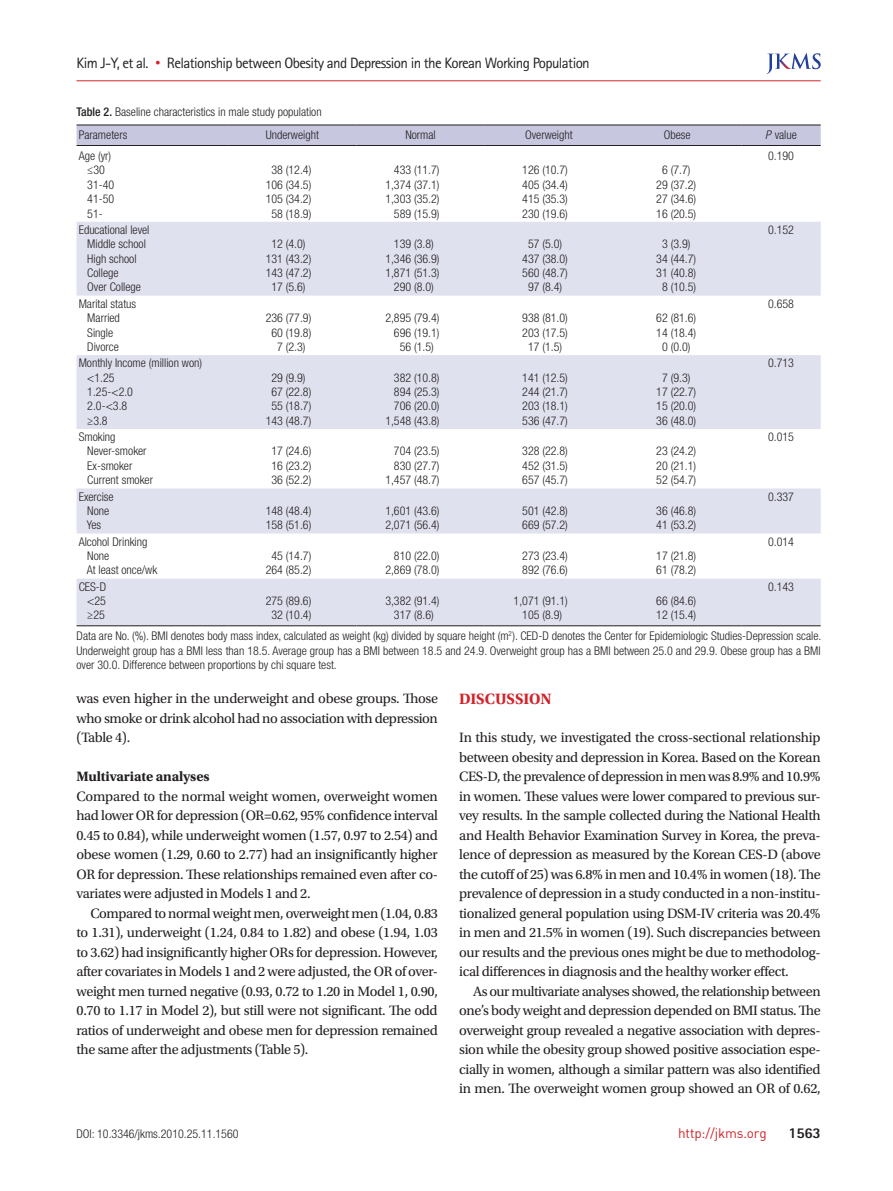
<style>
.page{position:relative;width:893px;height:1191px;background:#fff}
.page>*{position:absolute;margin:0;border:0;box-sizing:border-box;transform-origin:0 0}
.t1{font:700 15.75px "Utopia Std";letter-spacing:-.01em;color:#d1232a}
.t2{font:15px "Rotis Sans Serif Std";letter-spacing:-.04em;color:#231f20}
.t3{font:800 15px "Rotis Sans Serif Std";color:#231f20}
.t4{font:14.25px/19.5px "Utopia Std";letter-spacing:-.025em;color:#231f20;text-align:justify}
.t5{font:700 14.25px "Utopia Std";letter-spacing:-.01em;color:#231f20}
.t6{font:13.5px "Dinreg";letter-spacing:-.01em;color:#d1232a}
.t7{font:300 condensed 12px/14.4px "Helvetica Neue LT Std";color:#231f20;text-align:center}
.s1{font-family:"Dotum";color:#d1232a}
.s2{font-weight:500}
.s3{font-style:italic}
</style>
<div class="page">
<hr style="left:77px;top:80px;width:744px;height:1px;background:#d1232a">
<svg style="left:766px;top:53px;width:55px;height:21px"></svg>
<div style="left:77px;top:126px;width:744px;height:19px;background:#c7c7e0"></div>
<svg style="left:77px;top:222px;width:744px;height:403px;fill:#e0e1ee"></svg>
<hr style="left:77px;top:125px;width:151px;height:1px;background:#231f20">
<hr style="left:228px;top:125px;width:128px;height:1px;background:#231f20">
<hr style="left:356px;top:125px;width:129px;height:1px;background:#231f20">
<hr style="left:485px;top:125px;width:128px;height:1px;background:#231f20">
<hr style="left:613px;top:125px;width:128px;height:1px;background:#231f20">
<hr style="left:741px;top:125px;width:80px;height:1px;background:#231f20">
<hr style="left:77px;top:145px;width:151px;height:1px;background:#231f20">
<hr style="left:228px;top:145px;width:128px;height:1px;background:#231f20">
<hr style="left:356px;top:145px;width:129px;height:1px;background:#231f20">
<hr style="left:485px;top:145px;width:128px;height:1px;background:#231f20">
<hr style="left:613px;top:145px;width:128px;height:1px;background:#231f20">
<hr style="left:741px;top:145px;width:80px;height:1px;background:#231f20">
<hr style="left:77px;top:625px;width:151px;height:1px;background:#231f20">
<hr style="left:228px;top:625px;width:128px;height:1px;background:#231f20">
<hr style="left:356px;top:625px;width:129px;height:1px;background:#231f20">
<hr style="left:485px;top:625px;width:128px;height:1px;background:#231f20">
<hr style="left:613px;top:625px;width:128px;height:1px;background:#231f20">
<hr style="left:741px;top:625px;width:80px;height:1px;background:#231f20">
<p class="t2" style="left:77px;top:54px;width:515px">Kim J-Y, et al. <span class="s1">•</span> Relationship between Obesity and Depression in the Korean Working Population</p>
<p class="t7" style="left:77px;top:100px;width:247px;line-height:23px;text-align:left"><span class="s2">Table 2.</span> Baseline characteristics in male study population<br>Parameters</p>
<p class="t7" style="left:266px;top:128px;width:55px">Underweight</p>
<p class="t7" style="left:405px;top:128px;width:32px">Normal</p>
<p class="t7" style="left:525px;top:128px;width:49px">Overweight</p>
<p class="t7" style="left:664px;top:128px;width:28px">Obese</p>
<p class="t7" style="left:765px;top:128px;width:33px"><span class="s3">P</span> value</p>
<p class="t7" style="left:87px;top:148px;width:29px;text-align:left;text-indent:-9px">Age (yr) ≤30<br>31-40<br>41-50<br>51-</p>
<p class="t7" style="left:87px;top:222px;width:64px;text-align:left;text-indent:-9px">Educational level<br>Middle school<br>High school<br>College<br>Over College</p>
<p class="t7" style="left:87px;top:296px;width:50px;text-align:left;text-indent:-9px">Marital status<br>Married<br>Single<br>Divorce</p>
<p class="t7" style="left:87px;top:356px;width:116px;text-align:left;text-indent:-9px">Monthly Income (million won) &lt;1.25<br>1.25-&lt;2.0<br>2.0-&lt;3.8<br>≥3.8</p>
<p class="t7" style="left:87px;top:429px;width:67px;text-align:left;text-indent:-9px">Smoking<br>Never-smoker<br>Ex-smoker<br>Current smoker</p>
<p class="t7" style="left:79px;top:489px;width:37px">Exercise<br>None<br>Yes</p>
<p class="t7" style="left:87px;top:534px;width:72px;text-align:left;text-indent:-8px">Alcohol Drinking<br>None<br>At least once/wk</p>
<p class="t7" style="left:266px;top:163px;width:47px">38 (12.4)<br>106 (34.5)<br>105 (34.2)<br>58 (18.9)</p>
<p class="t7" style="left:385px;top:163px;width:56px;text-align:right">433 (11.7)<br>1,374 (37.1)<br>1,303 (35.2)<br>589 (15.9)</p>
<p class="t7" style="left:522px;top:163px;width:47px;text-align:justify">126 (10.7)<br>405 (34.4)<br>415 (35.3)<br>230 (19.6)</p>
<p class="t7" style="left:656px;top:163px;width:41px">6 (7.7)<br>29 (37.2)<br>27 (34.6)<br>16 (20.5)</p>
<p class="t7" style="left:266px;top:237px;width:47px">12 (4.0)<br>131 (43.2)<br>143 (47.2)<br>17 (5.6)</p>
<p class="t7" style="left:385px;top:237px;width:56px">139 (3.8)<br>1,346 (36.9)<br>1,871 (51.3)<br>290 (8.0)</p>
<p class="t7" style="left:522px;top:237px;width:47px">57 (5.0)<br>437 (38.0)<br>560 (48.7)<br>97 (8.4)</p>
<p class="t7" style="left:656px;top:237px;width:41px">3 (3.9)<br>34 (44.7)<br>31 (40.8)<br>8 (10.5)</p>
<p class="t7" style="left:266px;top:310px;width:47px">236 (77.9)<br>60 (19.8)<br>7 (2.3)</p>
<p class="t7" style="left:385px;top:310px;width:56px">2,895 (79.4)</p>
<p class="t7" style="left:394px;top:325px;width:47px">696 (19.1)</p>
<p class="t7" style="left:400px;top:339px;width:36px">56 (1.5)</p>
<p class="t7" style="left:522px;top:310px;width:47px">938 (81.0)<br>203 (17.5)<br>17 (1.5)</p>
<p class="t7" style="left:656px;top:310px;width:41px">62 (81.6)<br>14 (18.4)<br>0 (0.0)</p>
<p class="t7" style="left:266px;top:370px;width:47px">29 (9.9)<br>67 (22.8)<br>55 (18.7)<br>143 (48.7)</p>
<p class="t7" style="left:385px;top:370px;width:56px;text-align:right">382 (10.8)<br>894 (25.3)<br>706 (20.0)<br>1,548 (43.8)</p>
<p class="t7" style="left:522px;top:370px;width:47px;text-align:justify">141 (12.5)<br>244 (21.7)<br>203 (18.1)<br>536 (47.7)</p>
<p class="t7" style="left:656px;top:370px;width:41px">7 (9.3)<br>17 (22.7)<br>15 (20.0)<br>36 (48.0)</p>
<p class="t7" style="left:271px;top:444px;width:41px;text-align:justify">17 (24.6)<br>16 (23.2)<br>36 (52.2)</p>
<p class="t7" style="left:385px;top:444px;width:56px;text-align:right">704 (23.5)<br>830 (27.7)<br>1,457 (48.7)</p>
<p class="t7" style="left:522px;top:444px;width:47px;text-align:justify">328 (22.8)<br>452 (31.5)<br>657 (45.7)</p>
<p class="t7" style="left:656px;top:444px;width:41px;text-align:justify">23 (24.2)<br>20 (21.1)<br>52 (54.7)</p>
<p class="t7" style="left:266px;top:503px;width:47px;text-align:left">148 (48.4)<br>158 (51.6)</p>
<p class="t7" style="left:385px;top:503px;width:56px;text-align:left">1,601 (43.6)<br>2,071 (56.4)</p>
<p class="t7" style="left:522px;top:503px;width:47px;text-align:left">501 (42.8)<br>669 (57.2)</p>
<p class="t7" style="left:656px;top:503px;width:41px;text-align:left">36 (46.8)<br>41 (53.2)</p>
<p class="t7" style="left:266px;top:548px;width:47px">45 (14.7)<br>264 (85.2)</p>
<p class="t7" style="left:385px;top:548px;width:56px;text-align:right">810 (22.0)<br>2,869 (78.0)</p>
<p class="t7" style="left:522px;top:548px;width:47px;text-align:left">273 (23.4)<br>892 (76.6)</p>
<p class="t7" style="left:656px;top:548px;width:41px;text-align:left">17 (21.8)<br>61 (78.2)</p>
<p class="t7" style="left:768px;top:148px;width:27px">0.190</p>
<p class="t7" style="left:768px;top:222px;width:27px">0.152</p>
<p class="t7" style="left:768px;top:296px;width:27px">0.658</p>
<p class="t7" style="left:768px;top:356px;width:27px">0.713</p>
<p class="t7" style="left:768px;top:429px;width:27px">0.015</p>
<p class="t7" style="left:768px;top:489px;width:27px">0.337</p>
<p class="t7" style="left:768px;top:534px;width:27px">0.014</p>
<p class="t7" style="left:87px;top:579px;width:21px;text-align:justify;text-indent:-9px">CES-D &lt;25 ≥25</p>
<p class="t7" style="left:768px;top:579px;width:27px">0.143</p>
<p class="t7" style="left:77px;top:628px;width:746px;text-align:justify">Data are No. (%). BMI denotes body mass index, calculated as weight (kg) divided by square height (m<sup>2</sup>). CED-D denotes the Center for Epidemiologic Studies-Depression scale.<br>Underweight group has a BMI less than 18.5. Average group has a BMI between 18.5 and 24.9. Overweight group has a BMI between 25.0 and 29.9. Obese group has a BMI over 30.0. Difference between proportions by chi square test.</p>
<p class="t7" style="left:266px;top:593px;width:47px">275 (89.6)<br>32 (10.4)</p>
<p class="t7" style="left:385px;top:593px;width:56px">3,382 (91.4)<br>317 (8.6)</p>
<p class="t7" style="left:514px;top:593px;width:56px">1,071 (91.1)<br>105 (8.9)</p>
<p class="t7" style="left:656px;top:593px;width:41px;text-align:left">66 (84.6)<br>12 (15.4)</p>
<p class="t4" style="left:77px;top:689px;width:363px">was even higher in the underweight and obese groups. Those who smoke or drink alcohol had no association with depression (Table 4).</p>
<p class="t5" style="left:77px;top:768px;width:135px">Multivariate analyses</p>
<p class="t4" style="left:77px;top:787px;width:363px">Compared to the normal weight women, overweight women had lower OR for depression (OR=0.62, 95% confidence interval 0.45 to 0.84), while underweight women (1.57, 0.97 to 2.54) and obese women (1.29, 0.60 to 2.77) had an insignificantly higher OR for depression. These relationships remained even after co&shy;variates were adjusted in Models 1 and 2.</p>
<p class="t4" style="left:77px;top:903px;width:363px;text-indent:14px">Compared to normal weight men, overweight men (1.04, 0.83 to 1.31), underweight (1.24, 0.84 to 1.82) and obese (1.94, 1.03 to 3.62) had insignificantly higher ORs for depression. However, after covariates in Models 1 and 2 were adjusted, the OR of over&shy;weight men turned negative (0.93, 0.72 to 1.20 in Model 1, 0.90, 0.70 to 1.17 in Model 2), but still were not significant. The odd ratios of underweight and obese men for depression remained the same after the adjustments (Table 5).</p>
<p class="t1" style="left:459px;top:690px;width:94px">DISCUSSION</p>
<p class="t4" style="left:459px;top:728px;width:363px">In this study, we investigated the cross-sectional relationship between obesity and depression in Korea. Based on the Korean CES-D, the prevalence of depression in men was 8.9% and 10.9% in women. These values were lower compared to previous sur&shy;vey results. In the sample collected during the National Health and Health Behavior Examination Survey in Korea, the preva&shy;lence of depression as measured by the Korean CES-D (above the cutoff of 25) was 6.8% in men and 10.4% in women (18). The prevalence of depression in a study conducted in a non-institu&shy;tionalized general population using DSM-IV criteria was 20.4% in men and 21.5% in women (19). Such discrepancies between our results and the previous ones might be due to methodolog&shy;ical differences in diagnosis and the healthy worker effect.</p>
<p class="t4" style="left:459px;top:981px;width:363px;text-indent:14px">As our multivariate analyses showed, the relationship between one’s body weight and depression depended on BMI status. The overweight group revealed a negative association with depres&shy;sion while the obesity group showed positive association espe&shy;cially in women, although a similar pattern was also identified in men. The overweight women group showed an OR of 0.62,</p>
<p class="t7" style="left:77px;top:1126px;width:164px">DOI: 10.3346/jkms.2010.25.11.1560</p>
<p class="t6" style="left:678px;top:1124px;width:90px">http://jkms.org</p>
<p class="t3" style="left:788px;top:1123px;width:34px">1563</p>
</div>
